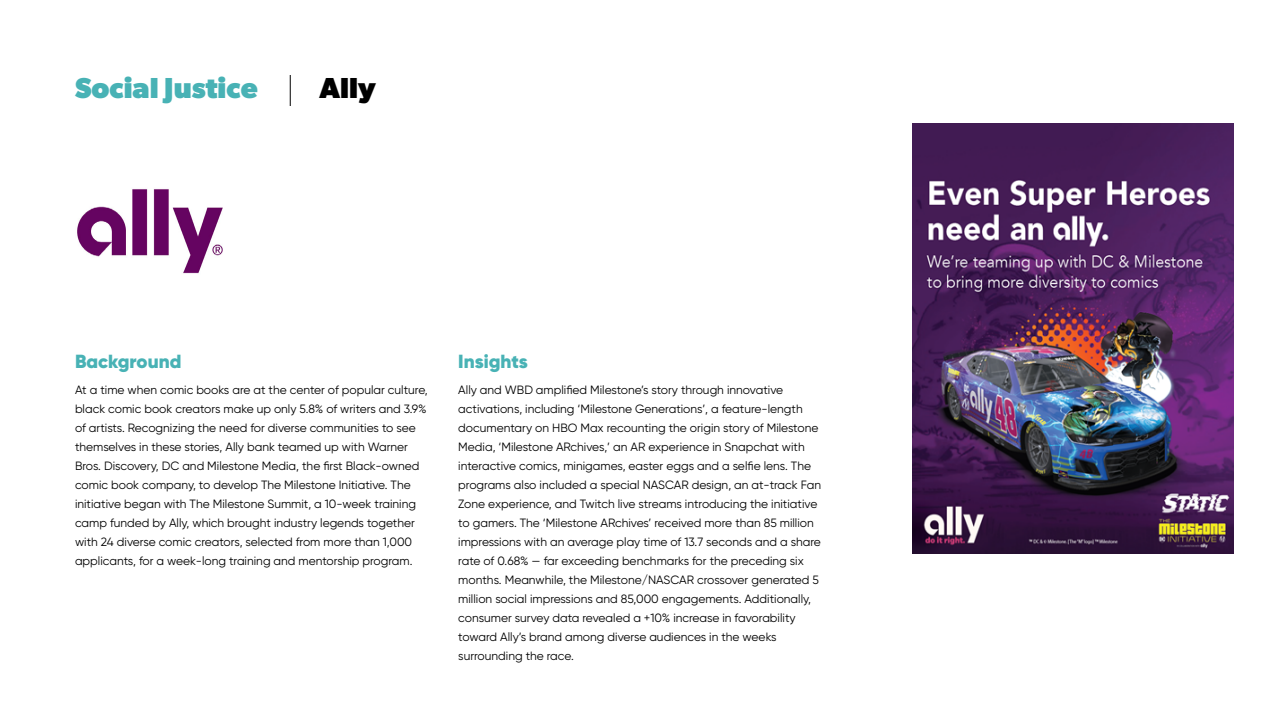
<style>
.page{position:relative;width:1280px;height:720px;background:#fff}
.page>*{position:absolute;margin:0;border:0;box-sizing:border-box;transform-origin:0 0}
.t1{font:700 29px "Gibson";color:#48b2b5}
.t2{font:700 29px "Gibson";color:#000}
.t3{font:900 19px "Gilroy";color:#48b2b5}
.t4{font:12px/19px "Gilroy";color:#000}
</style>
<div class="page">
<hr style="left:290px;top:75px;width:1px;height:31px;background:#000">
<img style="left:912px;top:124px;width:322px;height:429px">
<img style="left:77px;top:189px;width:146px;height:85px">
<h1 class="t1" style="left:75px;top:71px;width:184px">Social Justice</h1>
<h1 class="t2" style="left:320px;top:71px;width:58px">Ally</h1>
<h2 class="t3" style="left:75px;top:349px;width:108px">Background</h2>
<h2 class="t3" style="left:458px;top:349px;width:71px">Insights</h2>
<p class="t4" style="left:75px;top:380px;width:354px">At a time when comic books are at the center of popular culture, black comic book creators make up only 5.8% of writers and 3.9% of artists. Recognizing the need for diverse communities to see themselves in these stories, Ally bank teamed up with Warner Bros. Discovery, DC and Milestone Media, the first Black-owned comic book company, to develop The Milestone Initiative. The initiative began with The Milestone Summit, a 10-week training camp funded by Ally, which brought industry legends together with 24 diverse comic creators, selected from more than 1,000 applicants, for a week-long training and mentorship program.</p>
<p class="t4" style="left:458px;top:380px;width:364px">Ally and WBD amplified Milestone’s story through innovative activations, including ‘Milestone Generations’, a feature-length documentary on HBO Max recounting the origin story of Milestone Media, ‘Milestone ARchives,’ an AR experience in Snapchat with interactive comics, minigames, easter eggs and a selfie lens. The programs also included a special NASCAR design, an at-track Fan Zone experience, and Twitch live streams introducing the initiative to gamers. The ‘Milestone ARchives’ received more than 85 million impressions with an average play time of 13.7 seconds and a share rate of 0.68% — far exceeding benchmarks for the preceding six months. Meanwhile, the Milestone/NASCAR crossover generated 5 million social impressions and 85,000 engagements. Additionally, consumer survey data revealed a +10% increase in favorability toward Ally’s brand among diverse audiences in the weeks surrounding the race.</p>
</div>
